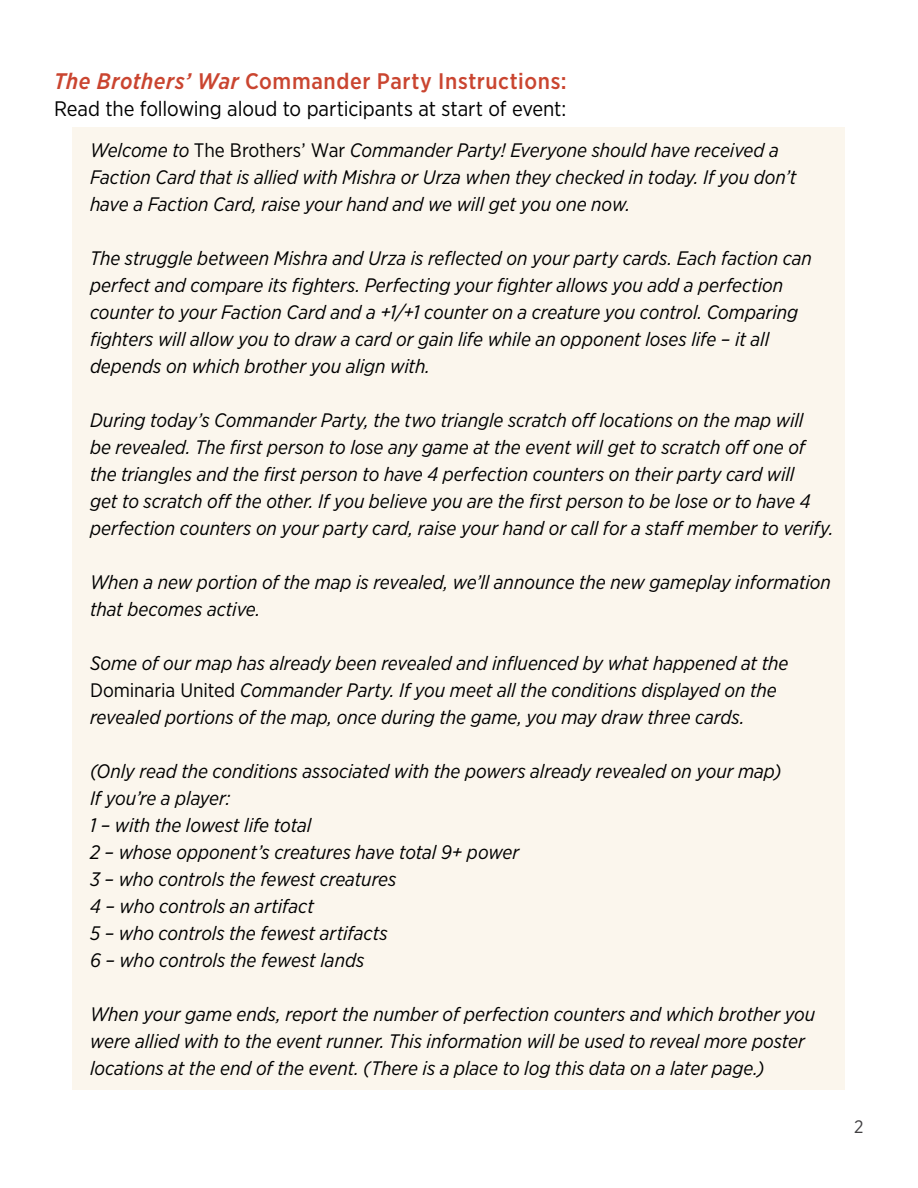
<style>
.page{position:relative;width:918px;height:1188px;background:#fff}
.page>*{position:absolute;margin:0;border:0;box-sizing:border-box;transform-origin:0 0}
.t1{font:500 22.5px "Gotham Narrow";letter-spacing:.03em;color:#ca4530}
.t2{font:21px "Gotham Narrow";letter-spacing:-.005em;color:#000}
.t3{font:italic 19.5px/27px "Gotham Narrow";letter-spacing:-.005em;color:#000}
.t4{font:18px "Gotham Narrow";color:#414042}
.s1{font-style:italic}
.s2{font-style:normal}
</style>
<div class="page">
<div style="left:73px;top:127px;width:772px;height:963px;background:#fbf6ed"></div>
<p class="t1" style="left:54px;top:67px;width:514px"><span class="s1">The Brothers’ War</span> Commander Party Instructions:</p>
<p class="t2" style="left:54px;top:96px;width:514px">Read the following aloud to participants at start of event:</p>
<p class="t3" style="left:90px;top:136px;width:708px">Welcome to <span class="s2">The Brothers’ War</span> Commander Party! Everyone should have received a<br>Faction Card that is allied with Mishra or Urza when they checked in today. If you don’t have a Faction Card, raise your hand and we will get you one now.</p>
<p class="t3" style="left:90px;top:244px;width:723px">The struggle between Mishra and Urza is reflected on your party cards. Each faction can perfect and compare its fighters. Perfecting your fighter allows you add a perfection counter to your Faction Card and a +1/+1 counter on a creature you control. Comparing fighters will allow you to draw a card or gain life while an opponent loses life – it all depends on which brother you align with.</p>
<p class="t3" style="left:90px;top:406px;width:745px">During today’s Commander Party, the two triangle scratch off locations on the map will<br>be revealed. The first person to lose any game at the event will get to scratch off one of the triangles and the first person to have 4 perfection counters on their party card will<br>get to scratch off the other. If you believe you are the first person to be lose or to have 4 perfection counters on your party card, raise your hand or call for a staff member to verify.</p>
<p class="t3" style="left:90px;top:568px;width:742px">When a new portion of the map is revealed, we’ll announce the new gameplay information that becomes active.</p>
<p class="t3" style="left:90px;top:649px;width:700px">Some of our map has already been revealed and influenced by what happened at the<br><span class="s2">Dominaria United</span> Commander Party. If you meet all the conditions displayed on the revealed portions of the map, once during the game, you may draw three cards.</p>
<p class="t3" style="left:90px;top:757px;width:693px">(Only read the conditions associated with the powers already revealed on your map)<br>If you’re a player:<br>1 – with the lowest life total<br>2 – whose opponent’s creatures have total 9+ power<br>3 – who controls the fewest creatures<br>4 – who controls an artifact<br>5 – who controls the fewest artifacts<br>6 – who controls the fewest lands</p>
<p class="t3" style="left:90px;top:1000px;width:727px">When your game ends, report the number of perfection counters and which brother you were allied with to the event runner. This information will be used to reveal more poster locations at the end of the event. (There is a place to log this data on a later page.)</p>
<p class="t4" style="left:854px;top:1116px;width:11px">2</p>
</div>
